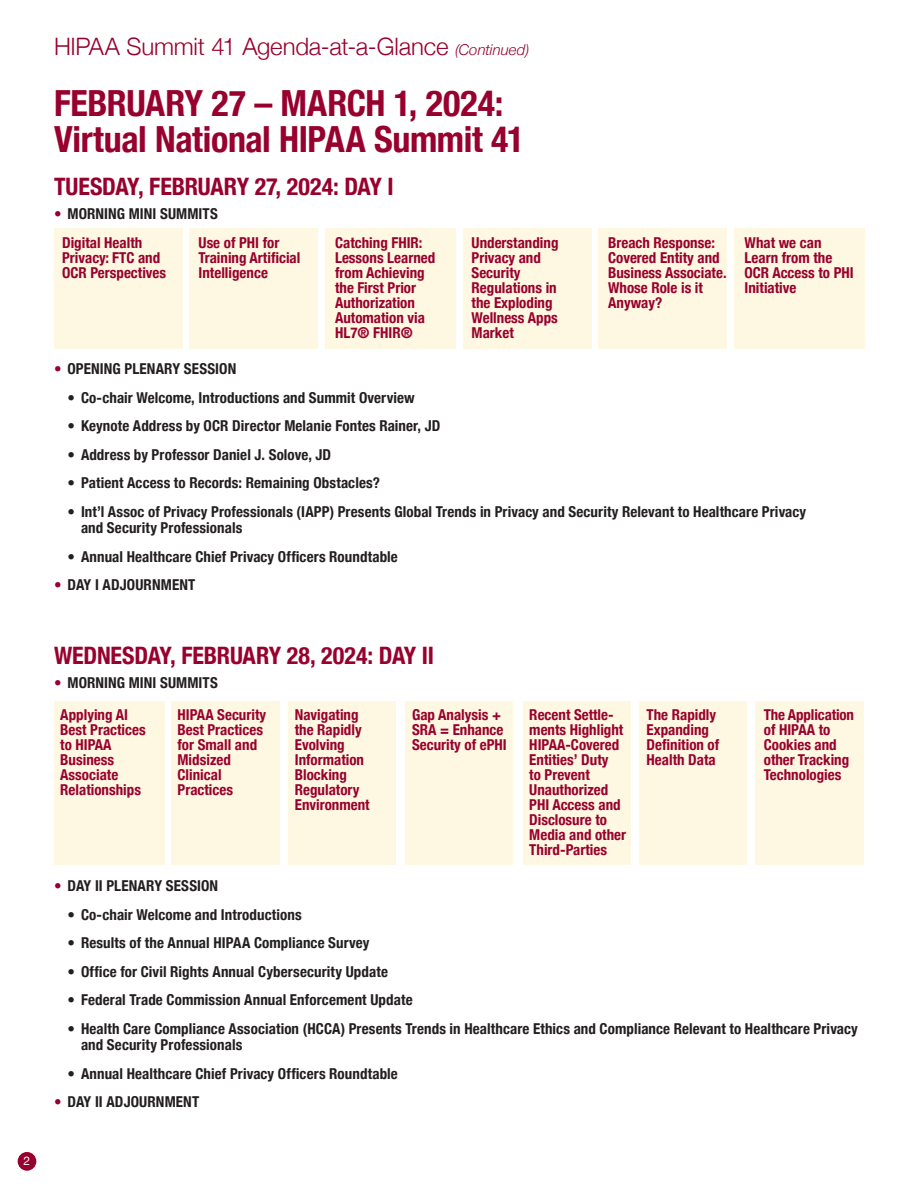
<style>
.page{position:relative;width:918px;height:1188px;background:#fff}
.page>*{position:absolute;margin:0;border:0;box-sizing:border-box;transform-origin:0 0}
.subhead-16pt{font:700 condensed 36px/36px "Helvetica Neue";letter-spacing:-.01em;color:#98012d}
.subhead-16pt-2{font:700 condensed 24px "Helvetica Neue";letter-spacing:-.01em;color:#98012d}
.subhead-16pt-3{font:300 24px "Helvetica Neue";letter-spacing:-.01em;color:#98012d}
.sessions_without_rule_-_in_blue{font:700 condensed 15px/16.5px "Helvetica Neue";letter-spacing:.005em;color:#231f20}
.sm_subhead-9pt-red_other{font:700 condensed 15px/15px "Helvetica Neue";color:#98012d}
.t1{font:12px "Helvetica Neue";color:#fff}
.s1{font-style:italic;font-size:15px}
.s2{color:#98012d}
</style>
<div class="page">
<div style="left:523px;top:701px;width:108px;height:164px;background:#fef8e2"></div>
<div style="left:639px;top:701px;width:108px;height:164px;background:#fef8e2"></div>
<div style="left:755px;top:701px;width:108px;height:164px;background:#fef8e2"></div>
<div style="left:172px;top:701px;width:108px;height:164px;background:#fef8e2"></div>
<div style="left:288px;top:701px;width:108px;height:164px;background:#fef8e2"></div>
<div style="left:405px;top:701px;width:108px;height:164px;background:#fef8e2"></div>
<div style="left:54px;top:701px;width:110px;height:164px;background:#fef8e2"></div>
<div style="left:18px;top:1152px;width:18px;height:19px;background:#98012d;border-radius:50%"></div>
<div style="left:463px;top:229px;width:129px;height:120px;background:#fef8e2"></div>
<div style="left:599px;top:229px;width:128px;height:120px;background:#fef8e2"></div>
<div style="left:734px;top:229px;width:131px;height:120px;background:#fef8e2"></div>
<div style="left:54px;top:229px;width:129px;height:120px;background:#fef8e2"></div>
<div style="left:190px;top:229px;width:128px;height:120px;background:#fef8e2"></div>
<div style="left:325px;top:229px;width:131px;height:120px;background:#fef8e2"></div>
<p class="t1" style="left:24px;top:1152px;width:8px">2</p>
<p class="subhead-16pt-3" style="left:54px;top:27px;width:477px">HIPAA Summit 41 Agenda-at-a-Glance <span class="s1">(Continued)</span></p>
<p class="subhead-16pt" style="left:54px;top:82px;width:472px">FEBRUARY 27 – MARCH 1, 2024:<br>Virtual National HIPAA Summit 41</p>
<p class="subhead-16pt-2" style="left:54px;top:167px;width:341px">TUESDAY, FEBRUARY 27, 2024: DAY I</p>
<p class="sessions_without_rule_-_in_blue" style="left:54px;top:204px;width:165px"><span class="s2">•</span> MORNING MINI SUMMITS</p>
<p class="sm_subhead-9pt-red_other" style="left:62px;top:235px;width:106px">Digital Health<br>Privacy: FTC and<br>OCR Perspectives</p>
<p class="sm_subhead-9pt-red_other" style="left:199px;top:235px;width:103px">Use of PHI for<br>Training Artificial<br>Intelligence</p>
<p class="sm_subhead-9pt-red_other" style="left:335px;top:235px;width:102px">Catching FHIR:<br>Lessons Learned from Achieving the First Prior<br>Authorization<br>Automation via<br>HL7® FHIR®</p>
<p class="sm_subhead-9pt-red_other" style="left:472px;top:235px;width:88px">Understanding<br>Privacy and<br>Security<br>Regulations in the Exploding<br>Wellness Apps<br>Market</p>
<p class="sm_subhead-9pt-red_other" style="left:608px;top:235px;width:120px">Breach Response:<br>Covered Entity and<br>Business Associate.<br>Whose Role is it<br>Anyway?</p>
<p class="sm_subhead-9pt-red_other" style="left:745px;top:235px;width:111px">What we can<br>Learn from the<br>OCR Access to PHI<br>Initiative</p>
<p class="sessions_without_rule_-_in_blue" style="left:54px;top:360px;width:184px"><span class="s2">•</span> OPENING PLENARY SESSION</p>
<p class="sessions_without_rule_-_in_blue" style="left:68px;top:388px;width:349px">• Co-chair Welcome, Introductions and Summit Overview</p>
<p class="sessions_without_rule_-_in_blue" style="left:68px;top:417px;width:374px">• Keynote Address by OCR Director Melanie Fontes Rainer, JD</p>
<p class="sessions_without_rule_-_in_blue" style="left:68px;top:445px;width:265px">• Address by Professor Daniel J. Solove, JD</p>
<p class="sessions_without_rule_-_in_blue" style="left:68px;top:474px;width:314px">• Patient Access to Records: Remaining Obstacles?</p>
<p class="sessions_without_rule_-_in_blue" style="left:81px;top:502px;width:727px;text-indent:-14px">• Int’l Assoc of Privacy Professionals (IAPP) Presents Global Trends in Privacy and Security Relevant to Healthcare Privacy and Security Professionals</p>
<p class="sessions_without_rule_-_in_blue" style="left:68px;top:547px;width:332px">• Annual Healthcare Chief Privacy Officers Roundtable</p>
<p class="sessions_without_rule_-_in_blue" style="left:54px;top:576px;width:143px"><span class="s2">•</span> DAY I ADJOURNMENT</p>
<p class="subhead-16pt-2" style="left:54px;top:635px;width:381px">WEDNESDAY, FEBRUARY 28, 2024: DAY II</p>
<p class="sessions_without_rule_-_in_blue" style="left:54px;top:673px;width:165px"><span class="s2">•</span> MORNING MINI SUMMITS</p>
<p class="sm_subhead-9pt-red_other" style="left:60px;top:706px;width:87px">Applying AI<br>Best Practices to HIPAA<br>Business<br>Associate<br>Relationships</p>
<p class="sm_subhead-9pt-red_other" style="left:178px;top:706px;width:90px">HIPAA Security<br>Best Practices for Small and<br>Midsized<br>Clinical<br>Practices</p>
<p class="sm_subhead-9pt-red_other" style="left:295px;top:706px;width:76px">Navigating the Rapidly<br>Evolving<br>Information<br>Blocking<br>Regulatory<br>Environment</p>
<p class="sm_subhead-9pt-red_other" style="left:412px;top:706px;width:96px">Gap Analysis +<br>SRA = Enhance<br>Security of ePHI</p>
<p class="sm_subhead-9pt-red_other" style="left:529px;top:706px;width:98px">Recent Settle&shy;ments Highlight<br>HIPAA-Covered<br>Entities’ Duty<br>to Prevent<br>Unauthorized<br>PHI Access and<br>Disclosure to<br>Media and other<br>Third-Parties</p>
<p class="sm_subhead-9pt-red_other" style="left:647px;top:706px;width:74px">The Rapidly<br>Expanding<br>Definition of<br>Health Data</p>
<p class="sm_subhead-9pt-red_other" style="left:764px;top:706px;width:92px">The Application of HIPAA to<br>Cookies and other Tracking<br>Technologies</p>
<p class="sessions_without_rule_-_in_blue" style="left:54px;top:876px;width:166px"><span class="s2">•</span> DAY II PLENARY SESSION</p>
<p class="sessions_without_rule_-_in_blue" style="left:68px;top:905px;width:236px">• Co-chair Welcome and Introductions</p>
<p class="sessions_without_rule_-_in_blue" style="left:68px;top:933px;width:303px">• Results of the Annual HIPAA Compliance Survey</p>
<p class="sessions_without_rule_-_in_blue" style="left:68px;top:962px;width:322px">• Office for Civil Rights Annual Cybersecurity Update</p>
<p class="sessions_without_rule_-_in_blue" style="left:68px;top:990px;width:347px">• Federal Trade Commission Annual Enforcement Update</p>
<p class="sessions_without_rule_-_in_blue" style="left:81px;top:1019px;width:778px;text-indent:-14px">• Health Care Compliance Association (HCCA) Presents Trends in Healthcare Ethics and Compliance Relevant to Healthcare Privacy and Security Professionals</p>
<p class="sessions_without_rule_-_in_blue" style="left:68px;top:1064px;width:332px">• Annual Healthcare Chief Privacy Officers Roundtable</p>
<p class="sessions_without_rule_-_in_blue" style="left:54px;top:1092px;width:147px"><span class="s2">•</span> DAY II ADJOURNMENT</p>
</div>
